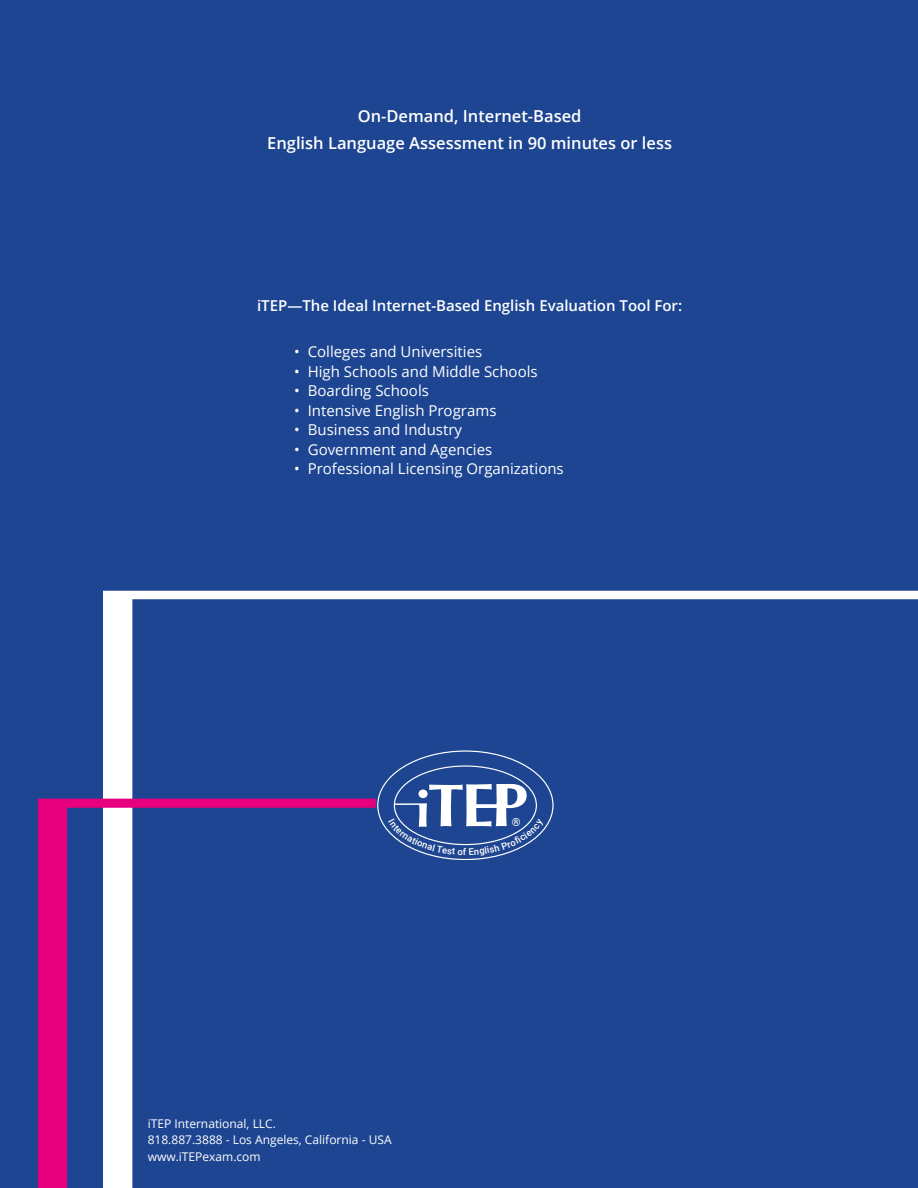
<style>
.page{position:relative;width:918px;height:1188px;background:#1d4591}
.page>*{position:absolute;margin:0;border:0;box-sizing:border-box;transform-origin:0 0}
.t1{font:600 16.5px/27px "Open Sans";color:#fff;text-align:center}
.t2{font:15px "Open Sans";color:#fff}
.t3{font:600 15px "Open Sans";color:#fff}
.t4{font:12px/16.5px "Open Sans";color:#fff}
.t5{font:11.25px "Roboto";color:#fff}
</style>
<div class="page">
<svg style="left:103px;top:591px;width:815px;height:208px"></svg>
<svg style="left:38px;top:799px;width:338px;height:389px"></svg>
<svg style="left:377px;top:750px;width:177px;height:110px"></svg>
<p class="t1" style="left:267px;top:102px;width:406px">On-Demand, Internet-Based<br>English Language Assessment in 90 minutes or less</p>
<p class="t3" style="left:257px;top:295px;width:427px">iTEP—The Ideal Internet-Based English Evaluation Tool For:</p>
<p class="t2" style="left:294px;top:341px;width:189px">• Colleges and Universities</p>
<p class="t2" style="left:294px;top:361px;width:245px">• High Schools and Middle Schools</p>
<p class="t2" style="left:294px;top:380px;width:136px">• Boarding Schools</p>
<p class="t2" style="left:294px;top:400px;width:204px">• Intensive English Programs</p>
<p class="t2" style="left:294px;top:419px;width:169px">• Business and Industry</p>
<p class="t2" style="left:294px;top:439px;width:199px">• Government and Agencies</p>
<p class="t2" style="left:294px;top:458px;width:271px">• Professional Licensing Organizations</p>
<p class="t4" style="left:148px;top:1115px;width:245px">iTEP International, LLC.<br>818.887.3888 - Los Angeles, California - USA www.iTEPexam.com</p>
<p class="t5" style="left:512px;top:815px;width:10px">®</p>
</div>
